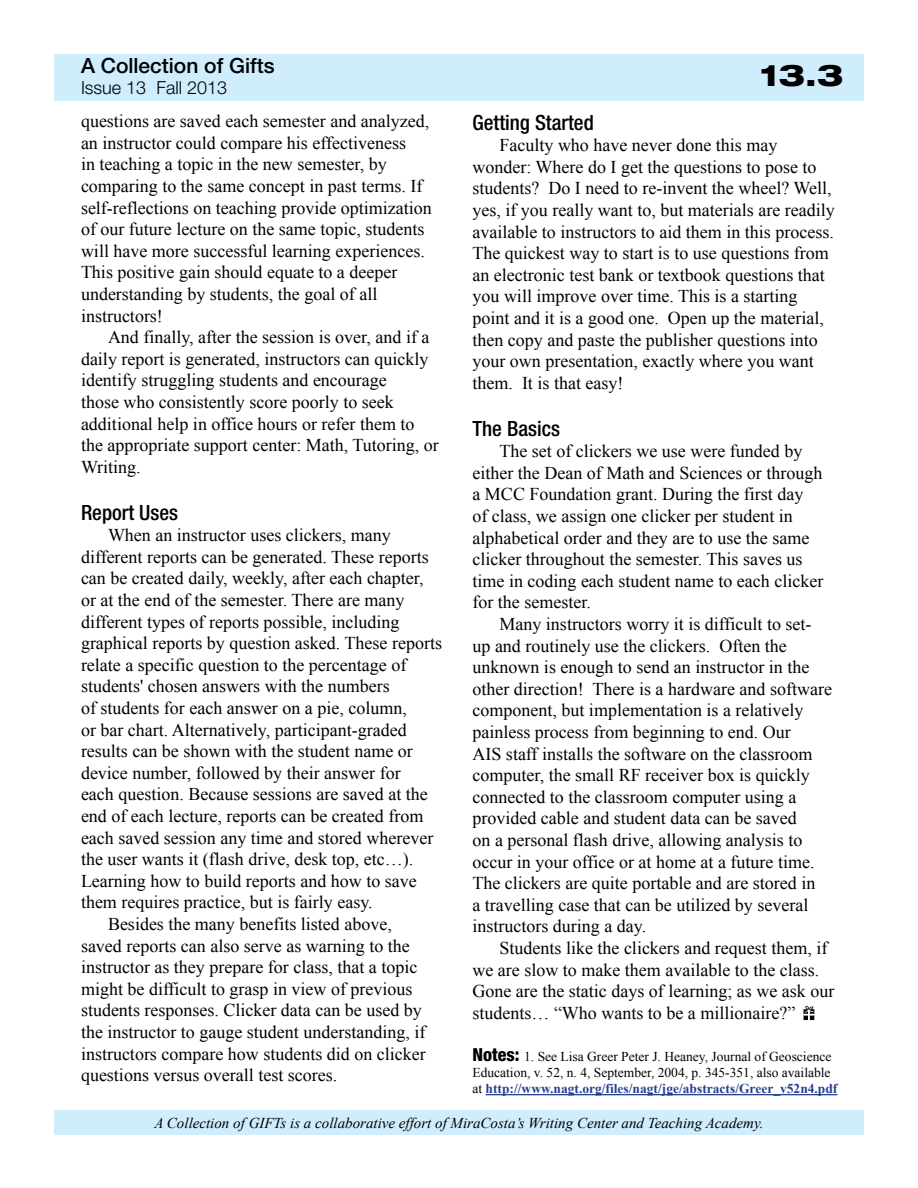
<style>
.page{position:relative;width:918px;height:1188px;background:#fff}
.page>*{position:absolute;margin:0;border:0;box-sizing:border-box;transform-origin:0 0}
.t1{font:800 expanded 30px "Helvetica Neue LT Std";color:#000}
.t2{font:500 condensed 21px "Helvetica Neue LT Std";color:#000}
.t3{font:500 21px "Helvetica Neue LT Std";color:#000}
.t4{font:18px/21.6px "Times New Roman";color:#000}
.t5{font:300 18px "Helvetica Neue LT Std";color:#000}
.t6{font:italic 15px "Times New Roman";color:#000}
.t7{font:13.5px/16.2px "Times New Roman";color:#000}
.s1{font-family:"Helvetica Neue LT Std";font-weight:800;font-stretch:condensed;font-size:18px}
.s2{font-weight:700;color:#25408f}
</style>
<div class="page">
<div style="left:54px;top:54px;width:810px;height:46px;background:#cfedfc"></div>
<div style="left:54px;top:1110px;width:810px;height:25px;background:#cfedfc"></div>
<svg style="left:804px;top:1006px;width:10px;height:14px"></svg>
<hr style="left:486px;top:1094px;width:351px;height:1px;background:#25408f">
<p class="t3" style="left:81px;top:54px;width:195px">A Collection of Gifts</p>
<p class="t5" style="left:81px;top:77px;width:148px">Issue 13 Fall 2013</p>
<p class="t4" style="left:81px;top:110px;width:352px">questions are saved each semester and analyzed, an instructor could compare his effectiveness<br>in teaching a topic in the new semester, by comparing to the same concept in past terms. If self-reflections on teaching provide optimization of our future lecture on the same topic, students will have more successful learning experiences.<br>This positive gain should equate to a deeper understanding by students, the goal of all instructors!</p>
<p class="t4" style="left:81px;top:326px;width:359px;text-indent:27px">And finally, after the session is over, and if a daily report is generated, instructors can quickly identify struggling students and encourage<br>those who consistently score poorly to seek additional help in office hours or refer them to the appropriate support center: Math, Tutoring, or Writing.</p>
<p class="t2" style="left:81px;top:500px;width:99px">Report Uses</p>
<p class="t4" style="left:108px;top:524px;width:284px">When an instructor uses clickers, many</p>
<p class="t4" style="left:81px;top:546px;width:349px">different reports can be generated. These reports</p>
<p class="t4" style="left:81px;top:567px;width:344px">can be created daily, weekly, after each chapter,</p>
<p class="t4" style="left:81px;top:589px;width:325px">or at the end of the semester. There are many</p>
<p class="t4" style="left:81px;top:610px;width:320px">different types of reports possible, including</p>
<p class="t4" style="left:81px;top:632px;width:363px">graphical reports by question asked. These reports</p>
<p class="t4" style="left:81px;top:654px;width:327px">relate a specific question to the percentage of</p>
<p class="t4" style="left:81px;top:675px;width:310px">students' chosen answers with the numbers</p>
<p class="t4" style="left:81px;top:697px;width:327px">of students for each answer on a pie, column,</p>
<p class="t4" style="left:81px;top:718px;width:327px">or bar chart. Alternatively, participant-graded</p>
<p class="t4" style="left:81px;top:740px;width:333px">results can be shown with the student name or</p>
<p class="t4" style="left:81px;top:762px;width:321px">device number, followed by their answer for</p>
<p class="t4" style="left:81px;top:783px;width:348px">each question. Because sessions are saved at the</p>
<p class="t4" style="left:81px;top:805px;width:344px">end of each lecture, reports can be created from</p>
<p class="t4" style="left:81px;top:826px;width:354px">each saved session any time and stored wherever</p>
<p class="t4" style="left:81px;top:848px;width:334px">the user wants it (flash drive, desk top, etc…).</p>
<p class="t4" style="left:81px;top:870px;width:337px">Learning how to build reports and how to save</p>
<p class="t4" style="left:81px;top:891px;width:293px">them requires practice, but is fairly easy.</p>
<p class="t4" style="left:108px;top:913px;width:285px">Besides the many benefits listed above,</p>
<p class="t4" style="left:81px;top:934px;width:330px">saved reports can also serve as warning to the</p>
<p class="t4" style="left:81px;top:956px;width:338px">instructor as they prepare for class, that a topic</p>
<p class="t4" style="left:81px;top:978px;width:333px">might be difficult to grasp in view of previous</p>
<p class="t4" style="left:81px;top:999px;width:342px">students responses. Clicker data can be used by</p>
<p class="t4" style="left:81px;top:1021px;width:346px">the instructor to gauge student understanding, if</p>
<p class="t4" style="left:81px;top:1042px;width:346px">instructors compare how students did on clicker</p>
<p class="t4" style="left:81px;top:1064px;width:258px">questions versus overall test scores.</p>
<h1 class="t1" style="left:760px;top:56px;width:85px">13.3</h1>
<p class="t2" style="left:472px;top:110px;width:123px">Getting Started</p>
<p class="t4" style="left:472px;top:134px;width:364px;text-indent:27px">Faculty who have never done this may wonder: Where do I get the questions to pose to students? Do I need to re-invent the wheel? Well, yes, if you really want to, but materials are readily available to instructors to aid them in this process.<br>The quickest way to start is to use questions from an electronic test bank or textbook questions that you will improve over time. This is a starting point and it is a good one. Open up the material, then copy and paste the publisher questions into your own presentation, exactly where you want them. It is that easy!</p>
<p class="t2" style="left:472px;top:416px;width:89px">The Basics</p>
<p class="t4" style="left:472px;top:440px;width:352px;text-indent:27px">The set of clickers we use were funded by either the Dean of Math and Sciences or through a MCC Foundation grant. During the first day<br>of class, we assign one clicker per student in alphabetical order and they are to use the same clicker throughout the semester. This saves us time in coding each student name to each clicker for the semester.</p>
<p class="t4" style="left:472px;top:613px;width:361px;text-indent:27px">Many instructors worry it is difficult to set&shy;up and routinely use the clickers. Often the unknown is enough to send an instructor in the other direction! There is a hardware and software component, but implementation is a relatively painless process from beginning to end. Our<br>AIS staff installs the software on the classroom computer, the small RF receiver box is quickly connected to the classroom computer using a provided cable and student data can be saved<br>on a personal flash drive, allowing analysis to occur in your office or at home at a future time.<br>The clickers are quite portable and are stored in<br>a travelling case that can be utilized by several instructors during a day.</p>
<p class="t4" style="left:472px;top:937px;width:363px;text-indent:27px">Students like the clickers and request them, if we are slow to make them available to the class.<br>Gone are the static days of learning; as we ask our students… “Who wants to be a millionaire?”</p>
<p class="t7" style="left:472px;top:1048px;width:366px"><span class="s1">Notes:</span> 1. See Lisa Greer Peter J. Heaney, Journal of Geoscience<br>Education, v. 52, n. 4, September, 2004, p. 345-351, also available at <span class="s2">http://www.nagt.org/files/nagt/jge/abstracts/Greer_v52n4.pdf</span></p>
<p class="t6" style="left:186px;top:1112px;width:548px">MiraCosta’s GIFTs are a collaborative effort of the Writing Center and Teaching Academy.</p>
<p class="t6" style="left:154px;top:1112px;width:142px">A Collection of GIFTs i</p>
<p class="t6" style="left:315px;top:1112px;width:450px">collaborative effort of MiraCosta’s Writing Center and Teaching Academy.</p>
</div>
